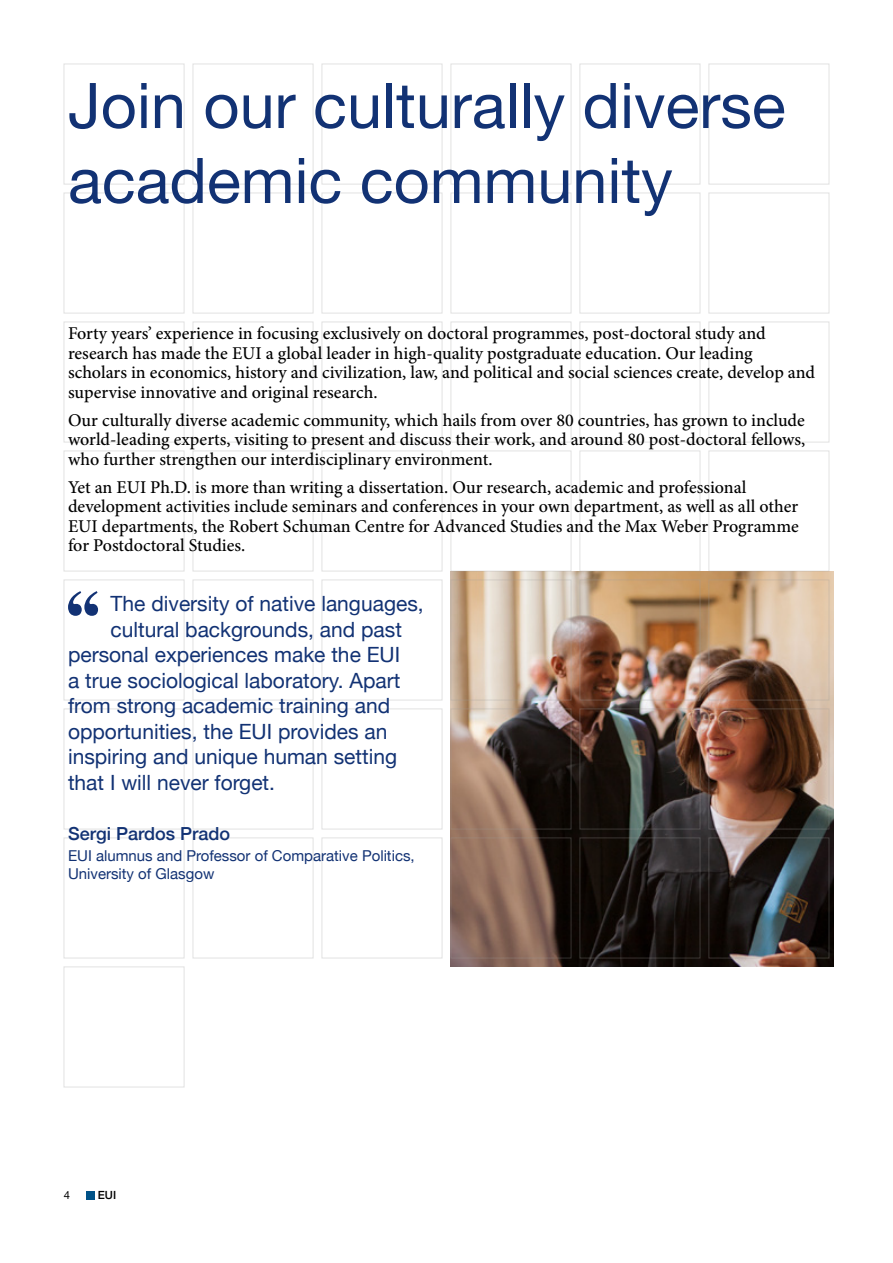
<style>
.page{position:relative;width:893px;height:1263px;background:#fff}
.page>*{position:absolute;margin:0;border:0;box-sizing:border-box;transform-origin:0 0}
.t1{font:63px/75px "Helvetica Neue";color:#123274}
.t2{font:21px "Helvetica Neue";color:#123274}
.t3{font:500 18px/19.5px "Minion Pro";color:#000}
.t4{font:500 18px "Helvetica Neue";color:#123274}
.t5{font:15px/18px "Helvetica Neue";color:#123274}
.t6{font:500 11.25px "Helvetica Neue";color:#000}
.t7{font:11.25px "Helvetica Neue";color:#000}
</style>
<div class="page">
<img style="left:451px;top:571px;width:382px;height:396px">
<div style="left:580px;top:580px;width:120px;height:120px;border:1px solid #9d9d9c"></div>
<div style="left:451px;top:580px;width:120px;height:120px;border:1px solid #9d9d9c"></div>
<div style="left:451px;top:709px;width:120px;height:120px;border:1px solid #9d9d9c"></div>
<div style="left:451px;top:838px;width:120px;height:120px;border:1px solid #9d9d9c"></div>
<div style="left:709px;top:580px;width:120px;height:120px;border:1px solid #9d9d9c"></div>
<div style="left:709px;top:709px;width:120px;height:120px;border:1px solid #9d9d9c"></div>
<div style="left:709px;top:838px;width:120px;height:120px;border:1px solid #9d9d9c"></div>
<div style="left:86px;top:1191px;width:9px;height:8px;background:#005288"></div>
<svg style="left:68px;top:591px;width:30px;height:25px"></svg>
<h1 class="t1" style="left:68px;top:72px;width:719px">Join our culturally diverse academic community</h1>
<p class="t3" style="left:68px;top:324px;width:749px">Forty years’ experience in focusing exclusively on doctoral programmes, post-doctoral study and research has made the EUI a global leader in high-quality postgraduate education. Our leading scholars in economics, history and civilization, law, and political and social sciences create, develop and supervise innovative and original research.</p>
<p class="t3" style="left:68px;top:410px;width:739px;text-align:justify">Our culturally diverse academic community, which hails from over 80 countries, has grown to include world-leading experts, visiting to present and discuss their work, and around 80 post-doctoral fellows, who further strengthen our interdisciplinary environment.</p>
<p class="t3" style="left:68px;top:477px;width:732px">Yet an EUI Ph.D. is more than writing a dissertation. Our research, academic and professional development activities include seminars and conferences in your own department, as well as all other EUI departments, the Robert Schuman Centre for Advanced Studies and the Max Weber Programme for Postdoctoral Studies.</p>
<p class="t2" style="left:111px;top:588px;width:315px">The diversity of native languages,</p>
<p class="t2" style="left:111px;top:614px;width:293px">cultural backgrounds, and past</p>
<p class="t2" style="left:68px;top:639px;width:334px">personal experiences make the EUI</p>
<p class="t2" style="left:68px;top:665px;width:334px">a true sociological laboratory. Apart</p>
<p class="t2" style="left:68px;top:690px;width:324px">from strong academic training and</p>
<p class="t2" style="left:68px;top:716px;width:321px">opportunities, the EUI provides an</p>
<p class="t2" style="left:68px;top:741px;width:331px">inspiring and unique human setting</p>
<p class="t2" style="left:68px;top:767px;width:209px">that I will never forget.</p>
<p class="t4" style="left:68px;top:819px;width:164px">Sergi Pardos Prado</p>
<p class="t5" style="left:68px;top:847px;width:348px">EUI alumnus and Professor of Comparative Politics,<br>University of Glasgow</p>
<p class="t7" style="left:64px;top:1187px;width:8px">4</p>
<p class="t6" style="left:98px;top:1186px;width:20px">EUI</p>
</div>
